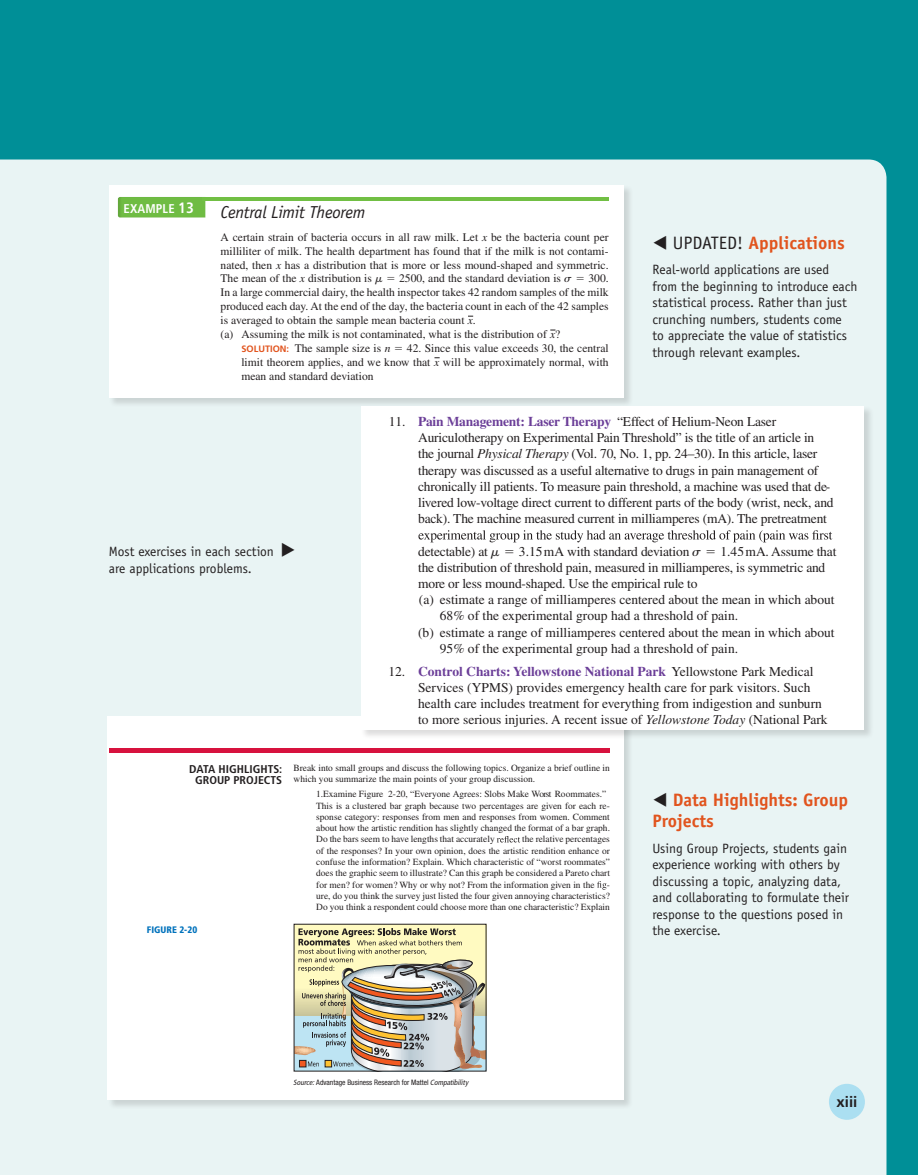
<style>
.page{position:relative;width:918px;height:1175px;background:#fff}
.page>*{position:absolute;margin:0;border:0;box-sizing:border-box;transform-origin:0 0}
.t1{font:700 18px/21px "Officina Sans Std";color:#e1541e}
.t2{font:italic 17.4px "Officina Sans Std";letter-spacing:-.015em;color:#231f20}
.t3{font:700 15px "Frutiger LT Std";color:#231f20}
.t4{font:13.5px/16.2px "Times LT Std";letter-spacing:-.015em;color:#231f20}
.t5{font:13.5px/16.5px "Officina Sans Std";color:#231f20}
.t6{font:700 condensed 12.75px "Frutiger LT Std";letter-spacing:.01em;color:#fff}
.t7{font:11.55px "Times LT Std";color:#231f20}
.t8{font:700 condensed 11.25px/11.2px "Frutiger LT Std";color:#231f20;text-align:center;scale:1.05 1}
.t9{font:9.45px/11.2px "Times LT Std";color:#231f20}
.t10{font:900 condensed 9.45px "Frutiger LT Std";color:#0072bc}
.t11{font:condensed 7.5px "Helvetica Neue LT Std";color:#231f20}
.s1{font-size:15px}
.s2{font-style:italic}
.s3{font-family:"Grk"}
.s4{font-family:"WWDOC01"}
.s5{font-family:"Frutiger LT Std";font-weight:700;font-size:9.3px;color:#e1541e}
.s6{font-weight:400;color:#231f20}
.s7{font-weight:700;color:#6b3e98}
.s8{font-family:"Frutiger";font-style:italic}
</style>
<div class="page">
<div style="left:886px;top:161px;width:32px;height:1013px;background:#008f97"></div>
<div style="left:0;top:0;width:918px;height:178px;background:#008f97"></div>
<div style="left:0;top:159px;width:886px;height:1015px;background:#e9f4f4"></div>
<div style="left:829px;top:1083px;width:36px;height:36px;background:#abdff1;border-radius:50%"></div>
<div style="left:109px;top:185px;width:525px;height:223px;background:#231f20;opacity:.15"></div>
<div style="left:109px;top:185px;width:515px;height:213px;background:#fff"></div>
<div style="left:107px;top:716px;width:526px;height:393px;background:#231f20;opacity:.15"></div>
<div style="left:108px;top:716px;width:516px;height:383px;background:#fff"></div>
<div style="left:361px;top:406px;width:513px;height:333px;background:#231f20;opacity:.15"></div>
<div style="left:361px;top:406px;width:503px;height:323px;background:#fff"></div>
<svg style="left:418px;top:530px;width:414px;height:12px"></svg>
<div style="left:109px;top:748px;width:501px;height:5px;background:#d7123e"></div>
<svg style="left:497px;top:836px;width:23px;height:6px"></svg>
<svg style="left:597px;top:881px;width:9px;height:8px"></svg>
<div style="left:294px;top:924px;width:192px;height:95px;background:#fffac1"></div>
<svg style="left:294px;top:928px;width:192px;height:143px"></svg>
<div style="left:117px;top:196px;width:90px;height:22px;background:#6fbc43"></div>
<hr style="left:202px;top:197px;width:407px;height:3px;background:#71bf44">
<svg style="left:654px;top:235px;width:12px;height:14px"></svg>
<svg style="left:654px;top:793px;width:12px;height:14px"></svg>
<svg style="left:282px;top:543px;width:12px;height:14px"></svg>
<p class="t6" style="left:124px;top:201px;width:72px">EXAMPLE <span class="s1">13</span></p>
<p class="t2" style="left:221px;top:202px;width:146px">Central Limit Theorem</p>
<p class="t7" style="left:221px;top:230px;width:390px">A certain strain of bacteria occurs in all raw milk. Let <span class="s2">x</span> be the bacteria count per</p>
<p class="t7" style="left:221px;top:244px;width:390px">milliliter of milk. The health department has found that if the milk is not contami-</p>
<p class="t7" style="left:221px;top:258px;width:389px">nated, then <span class="s2">x</span> has a distribution that is more or less mound-shaped and symmetric.</p>
<p class="t7" style="left:221px;top:272px;width:390px">The mean of the <span class="s2">x</span> distribution is <span class="s3">m</span> <span class="s4">5</span> 2500, and the standard deviation is <span class="s3">s</span> <span class="s4">5</span> 300.</p>
<p class="t7" style="left:221px;top:286px;width:390px">In a large commercial dairy, the health inspector takes 42 random samples of the milk</p>
<p class="t7" style="left:221px;top:300px;width:390px">produced each day. At the end of the day, the bacteria count in each of the 42 samples</p>
<p class="t7" style="left:221px;top:314px;width:257px">is averaged to obtain the sample mean bacteria count <span class="s2">x</span>.</p>
<p class="t7" style="left:221px;top:327px;width:341px">(a) Assuming the milk is not contaminated, what is the distribution of <span class="s2">x</span>?</p>
<p class="t7" style="left:241px;top:341px;width:369px"><span class="s5">SOLUTION:</span> The sample size is <span class="s2">n</span> <span class="s4">5</span> 42. Since this value exceeds 30, the central</p>
<p class="t7" style="left:241px;top:355px;width:369px">limit theorem applies, and we know that <span class="s2">x</span> will be approximately normal, with</p>
<p class="t7" style="left:241px;top:369px;width:134px">mean and standard deviation</p>
<p class="t1" style="left:673px;top:232px;width:174px"><span class="s6">UPDATED!</span> Applications</p>
<p class="t5" style="left:653px;top:261px;width:207px">Real-world applications are used<br>from the beginning to introduce each statistical process. Rather than just crunching numbers, students come<br>to appreciate the value of statistics through relevant examples.</p>
<p class="t5" style="left:109px;top:543px;width:167px">Most exercises in each section are applications problems.</p>
<p class="t4" style="left:418px;top:413px;width:417px;text-indent:-29px">11. <span class="s7">Pain Management: Laser Therapy</span> “Effect of Helium-Neon Laser Auriculotherapy on Experimental Pain Threshold” is the title of an article in the journal <span class="s2">Physical Therapy</span> (Vol. 70, No. 1, pp. 24–30). In this article, laser therapy was discussed as a useful alternative to drugs in pain management of chronically ill patients. To measure pain threshold, a machine was used that de&shy;livered low-voltage direct current to different parts of the body (wrist, neck, and back). The machine measured current in milliamperes (mA). The pretreatment</p>
<p class="t4" style="left:418px;top:543px;width:420px">detectable) at <span class="s3">m</span> <span class="s4">5</span> 3.15mA with standard deviation <span class="s3">s</span> <span class="s4">5</span> 1.45mA. Assume that</p>
<p class="t4" style="left:418px;top:559px;width:409px">the distribution of threshold pain, measured in milliamperes, is symmetric and</p>
<p class="t4" style="left:418px;top:575px;width:281px">more or less mound-shaped. Use the empirical rule to</p>
<p class="t4" style="left:419px;top:591px;width:417px">(a) estimate a range of milliamperes centered about the mean in which about</p>
<p class="t4" style="left:440px;top:608px;width:300px">68% of the experimental group had a threshold of pain.</p>
<p class="t4" style="left:418px;top:624px;width:418px">(b) estimate a range of milliamperes centered about the mean in which about</p>
<p class="t4" style="left:440px;top:640px;width:300px">95% of the experimental group had a threshold of pain.</p>
<p class="t4" style="left:418px;top:663px;width:411px;text-indent:-30px">12. <span class="s7">Control Charts: Yellowstone National Park</span> Yellowstone Park Medical Services (YPMS) provides emergency health care for park visitors. Such health care includes treatment for everything from indigestion and sunburn to more serious injuries. A recent issue of <span class="s2">Yellowstone Today</span> (National Park</p>
<p class="t8" style="left:189px;top:763px;width:90px">DATA HIGHLIGHTS:<br>GROUP PROJECTS</p>
<p class="t9" style="left:294px;top:762px;width:318px">Break into small groups and discuss the following topics. Organize a brief outline in which you summarize the main points of your group discussion.</p>
<p class="t9" style="left:316px;top:788px;width:296px">1.Examine Figure 2-20, “Everyone Agrees: Slobs Make Worst Roommates.” This is a clustered bar graph because two percentages are given for each re&shy;sponse category: responses from men and responses from women. Comment about how the artistic rendition has slightly changed the format of a bar graph.<br>Do the bars seem to have lengths that accurately</p>
<p class="t9" style="left:316px;top:833px;width:295px;text-align:justify;text-indent:206px">the relative percentages of the responses? In your own opinion, does the artistic rendition enhance or confuse the information? Explain. Which characteristic of “worst roommates” does the graphic seem to illustrate? Can this graph be considered a Pareto chart for men? for women? Why or why not? From the information given in the</p>
<p class="t9" style="left:316px;top:878px;width:295px;text-align:justify;text-indent:291px">- ure, do you think the survey just listed the four given annoying characteristics?<br>Do you think a respondent could choose more than one characteristic? Explain</p>
<p class="t10" style="left:147px;top:924px;width:52px">FIGURE 2-20</p>
<p class="t1" style="left:653px;top:789px;width:197px;text-indent:20px">Data Highlights: Group<br>Projects</p>
<p class="t5" style="left:653px;top:840px;width:198px">Using Group Projects, students gain experience working with others by discussing a topic, analyzing data, and collaborating to formulate their response to the questions posed in the exercise.</p>
<p class="t11" style="left:294px;top:1078px;width:176px"><span class="s8">Source:</span> Advantage Business Research for Mattel <span class="s8">Compatibility</span></p>
<p class="t3" style="left:837px;top:1092px;width:22px">xiii</p>
</div>
